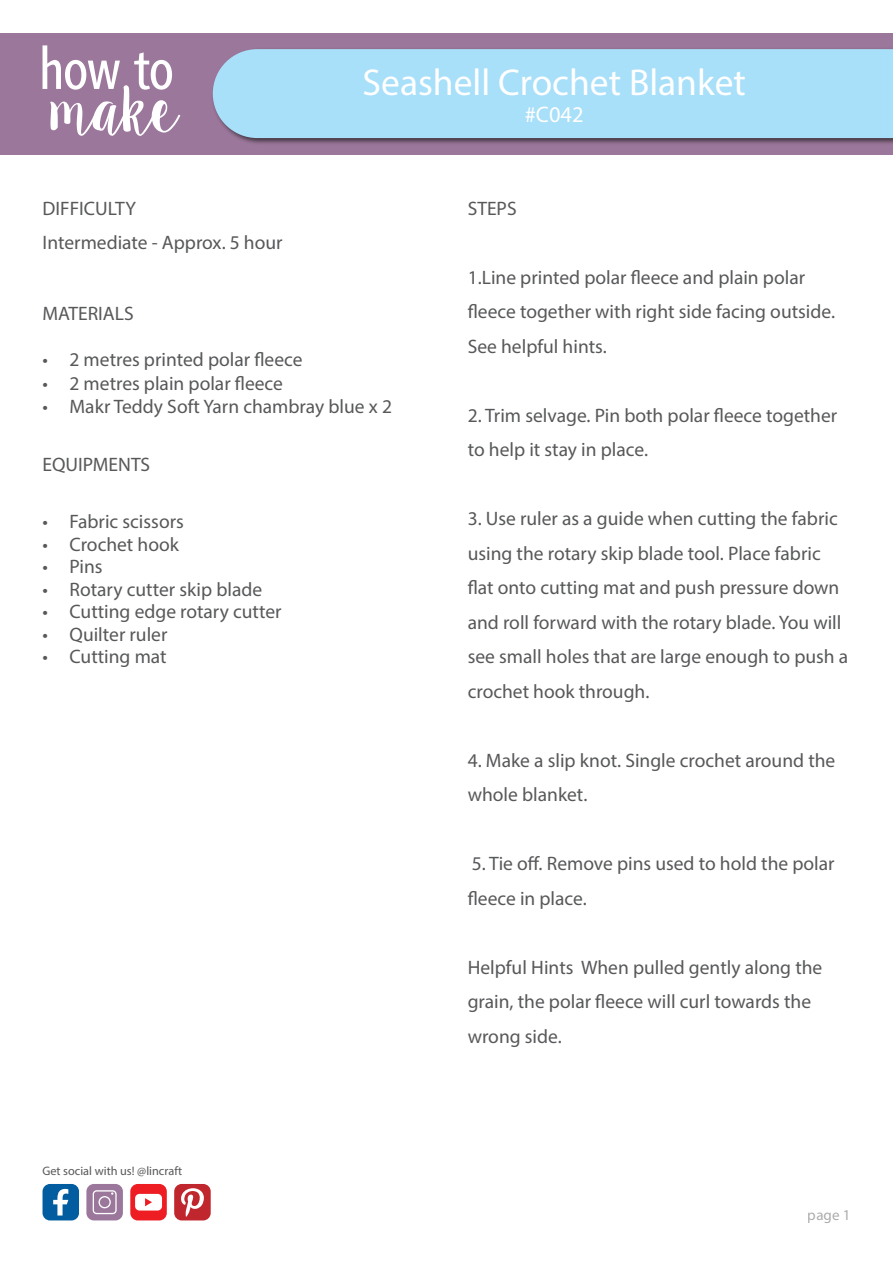
<style>
.page{position:relative;width:893px;height:1263px;background:#fff}
.page>*{position:absolute;margin:0;border:0;box-sizing:border-box;transform-origin:0 0}
.t1{font:37.5px "Myriad Pro";color:#fff}
.t2{font:22.5px "Myriad Pro";color:#fff}
.t3{font:19.5px/34.5px "Myriad Pro";color:#57585a}
.t4{font:15px "Myriad Pro";color:#57585a}
.t5{font:12.3px "Myriad Pro";color:#57585a}
</style>
<div class="page">
<div style="left:0;top:33px;width:893px;height:121px;background:#9b779b"></div>
<div style="left:211px;top:47px;width:682px;height:99px;background:#231f20;opacity:.75"></div>
<div style="left:213px;top:49px;width:680px;height:89px;background:#a8dff9"></div>
<svg style="left:43px;top:45px;width:137px;height:91px"></svg>
<div style="left:43px;top:1184px;width:36px;height:36px;background:#015d9f;border-radius:8px"></div>
<svg style="left:53px;top:1189px;width:15px;height:26px"></svg>
<div style="left:86px;top:1184px;width:37px;height:36px;background:#9b779b;border-radius:8px"></div>
<svg style="left:93px;top:1190px;width:24px;height:24px"></svg>
<div style="left:130px;top:1184px;width:37px;height:36px;background:#ee1d23;border-radius:8px"></div>
<div style="left:135px;top:1194px;width:27px;height:16px;background:#fff;border-radius:4px"></div>
<svg style="left:145px;top:1198px;width:7px;height:8px"></svg>
<div style="left:174px;top:1184px;width:37px;height:36px;background:#c0262d;border-radius:8px"></div>
<svg style="left:181px;top:1188px;width:23px;height:29px"></svg>
<p class="t3" style="left:43px;top:191px;width:95px">DIFFICULTY</p>
<p class="t3" style="left:43px;top:225px;width:242px">Intermediate - Approx. 5 hour</p>
<p class="t1" style="left:362px;top:59px;width:385px">Seashell Crochet Blanket</p>
<p class="t2" style="left:525px;top:101px;width:60px">#C042</p>
<p class="t3" style="left:468px;top:191px;width:50px">STEPS</p>
<p class="t3" style="left:43px;top:295px;width:93px">MATERIALS</p>
<p class="t3" style="left:43px;top:342px;width:261px">• 2 metres printed polar fleece</p>
<p class="t3" style="left:43px;top:366px;width:242px">• 2 metres plain polar fleece</p>
<p class="t3" style="left:43px;top:389px;width:351px">• Makr Teddy Soft Yarn chambray blue x 2</p>
<p class="t3" style="left:43px;top:447px;width:109px">EQUIPMENTS</p>
<p class="t3" style="left:43px;top:504px;width:143px">• Fabric scissors</p>
<p class="t3" style="left:43px;top:526px;width:138px">• Crochet hook</p>
<p class="t3" style="left:43px;top:549px;width:62px">• Pins</p>
<p class="t3" style="left:43px;top:571px;width:221px">• Rotary cutter skip blade</p>
<p class="t3" style="left:43px;top:594px;width:241px">• Cutting edge rotary cutter</p>
<p class="t3" style="left:43px;top:616px;width:126px">• Quilter ruler</p>
<p class="t3" style="left:43px;top:639px;width:126px">• Cutting mat</p>
<p class="t5" style="left:43px;top:1163px;width:141px">Get social with us! @lincraft</p>
<p class="t3" style="left:468px;top:260px;width:369px">1.Line printed polar fleece and plain polar fleece together with right side facing outside.<br>See helpful hints.</p>
<p class="t3" style="left:468px;top:398px;width:371px">2. Trim selvage. Pin both polar fleece together to help it stay in place.</p>
<p class="t3" style="left:468px;top:501px;width:382px">3. Use ruler as a guide when cutting the fabric using the rotary skip blade tool. Place fabric flat onto cutting mat and push pressure down and roll forward with the rotary blade. You will see small holes that are large enough to push a crochet hook through.</p>
<p class="t3" style="left:468px;top:743px;width:369px">4. Make a slip knot. Single crochet around the whole blanket.</p>
<p class="t3" style="left:468px;top:846px;width:368px">5. Tie off. Remove pins used to hold the polar fleece in place.</p>
<p class="t3" style="left:468px;top:950px;width:356px">Helpful Hints When pulled gently along the grain, the polar fleece will curl towards the wrong side.</p>
<p class="t4" style="left:808px;top:1206px;width:44px">page 1</p>
</div>
